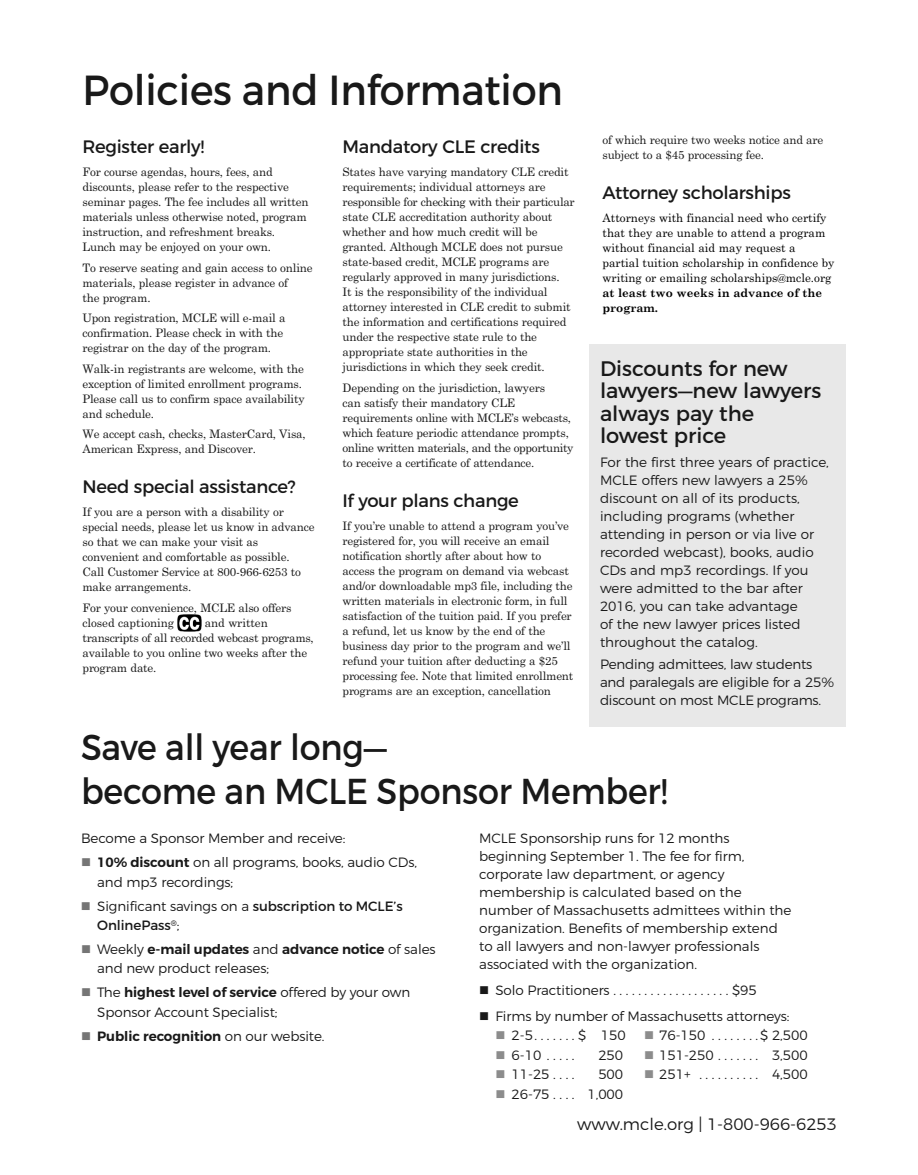
<style>
.page{position:relative;width:918px;height:1175px;background:#fff}
.page>*{position:absolute;margin:0;border:0;box-sizing:border-box;transform-origin:0 0}
.t1{font:42px "Montserrat";letter-spacing:-.005em;color:#191919;scale:.95 1}
.t2{font:36px/43.5px "Montserrat";letter-spacing:-.005em;color:#191919;scale:.93 1}
.t3{font:21px/22.5px "Montserrat";color:#191919}
.t4{font:18px "Montserrat";letter-spacing:-.015em;color:#191919}
.t5{font:300 16.5px "Montserrat";color:#191919}
.t6{font:300 13.5px/18px "Montserrat";letter-spacing:-.005em;color:#191919}
.t7{font:13.5px/19.5px "Montserrat";letter-spacing:-.005em;color:#191919}
.t8{font:600 13.5px "Montserrat";letter-spacing:-.005em;color:#191919}
.t9{font:11.7px/15px "Century Schoolbook";letter-spacing:-.015em;color:#191919}
.t10{font:11.7px/15px "Century Schoolbook";color:#000}
.t11{font:700 11.7px/15px "Century Schoolbook";color:#000}
.s1{color:#757575}
.s2{font-weight:600}
.s3{font-weight:300}
.s4{color:#8c8c8c}
</style>
<div class="page">
<img style="left:177px;top:614px;width:24px;height:17px">
<div style="left:590px;top:345px;width:256px;height:382px;background:#e8e8e8"></div>
<h1 class="t1" style="left:83px;top:74px;width:507px">Policies and Information</h1>
<p class="t9" style="left:603px;top:133px;width:222px">of which require two weeks notice and are subject to a $45 processing fee.</p>
<h3 class="t4" style="left:602px;top:186px;width:190px">Attorney scholarships</h3>
<p class="t10" style="left:602px;top:211px;width:233px">Attorneys with financial need who certify that they are unable to attend a program without financial aid may request a partial tuition scholarship in confidence by writing or emailing scholarships@mcle.org</p>
<p class="t11" style="left:602px;top:286px;width:221px">at least two weeks in advance of the program.</p>
<h3 class="t4" style="left:82px;top:140px;width:123px">Register early!</h3>
<p class="t9" style="left:82px;top:165px;width:228px">For course agendas, hours, fees, and discounts, please refer to the respective seminar pages. The fee includes all written materials unless otherwise noted, program instruction, and refreshment breaks.<br>Lunch may be enjoyed on your own.</p>
<p class="t9" style="left:82px;top:260px;width:232px">To reserve seating and gain access to online materials, please register in advance of<br>the program.</p>
<p class="t9" style="left:82px;top:311px;width:205px">Upon registration, MCLE will e-mail a confirmation. Please check in with the registrar on the day of the program.</p>
<p class="t9" style="left:82px;top:361px;width:224px">Walk-in registrants are welcome, with the exception of limited enrollment programs.<br>Please call us to confirm space availability and schedule.</p>
<p class="t9" style="left:82px;top:426px;width:225px">We accept cash, checks, MasterCard, Visa,<br>American Express, and Discover.</p>
<h3 class="t4" style="left:82px;top:479px;width:215px">Need special assistance?</h3>
<p class="t9" style="left:82px;top:504px;width:234px">If you are a person with a disability or special needs, please let us know in advance so that we can make your visit as convenient and comfortable as possible.<br>Call Customer Service at 800-966-6253 to make arrangements.</p>
<p class="t9" style="left:82px;top:600px;width:211px">For your convenience, MCLE also offers closed captioning</p>
<h3 class="t4" style="left:342px;top:140px;width:199px">Mandatory CLE credits</h3>
<p class="t9" style="left:342px;top:165px;width:234px">States have varying mandatory CLE credit requirements; individual attorneys are responsible for checking with their particular state CLE accreditation authority about whether and how much credit will be granted. Although MCLE does not pursue state-based credit, MCLE programs are regularly approved in many jurisdictions.<br>It is the responsibility of the individual attorney interested in CLE credit to submit the information and certifications required under the respective state rule to the appropriate state authorities in the jurisdictions in which they seek credit.</p>
<p class="t9" style="left:342px;top:380px;width:233px">Depending on the jurisdiction, lawyers<br>can satisfy their mandatory CLE requirements online with MCLE’s webcasts, which feature periodic attendance prompts, online written materials, and the opportunity to receive a certificate of attendance.</p>
<h3 class="t4" style="left:342px;top:493px;width:178px">If your plans change</h3>
<p class="t9" style="left:342px;top:518px;width:232px">If you’re unable to attend a program you’ve registered for, you will receive an email notification shortly after about how to access the program on demand via webcast and/or downloadable mp3 file, including the written materials in electronic form, in full satisfaction of the tuition paid. If you prefer a refund, let us know by the end of the business day prior to the program and we’ll refund your tuition after deducting a $25 processing fee. Note that limited enrollment programs are an exception, cancellation</p>
<h3 class="t3" style="left:600px;top:359px;width:223px">Discounts for new lawyers—new lawyers always pay the lowest price</h3>
<p class="t6" style="left:600px;top:454px;width:230px">For the first three years of practice,<br>MCLE offers new lawyers a 25% discount on all of its products, including programs (whether attending in person or via live or recorded webcast), books, audio<br>CDs and mp3 recordings. If you were admitted to the bar after<br>2016, you can take advantage<br>of the new lawyer prices listed throughout the catalog.</p>
<p class="t6" style="left:600px;top:656px;width:236px">Pending admittees, law students and paralegals are eligible for a 25% discount on most MCLE programs.</p>
<h2 class="t2" style="left:81px;top:728px;width:632px">Save all year long—<br>become an MCLE Sponsor Member!</h2>
<p class="t9" style="left:82px;top:615px;width:233px;text-indent:122px">and written transcripts of all recorded webcast programs, available to you online two weeks after the program date.</p>
<p class="t6" style="left:81px;top:830px;width:266px">Become a Sponsor Member and receive:</p>
<p class="t6" style="left:97px;top:853px;width:321px;line-height:19.5px;text-indent:-16px"><span class="s1">■</span> <span class="s2">10% discount</span> on all programs, books, audio CDs, and mp3 recordings;</p>
<p class="t7" style="left:97px;top:897px;width:307px;text-indent:-16px"><span class="s1">■</span> <span class="s3">Significant savings on a</span> subscription to MCLE’s<br>OnlinePass<sup>®</sup><span class="s3">;</span></p>
<p class="t6" style="left:97px;top:940px;width:340px;line-height:19.5px;text-indent:-16px"><span class="s1">■</span> Weekly <span class="s2">e-mail updates</span> and <span class="s2">advance notice</span> of sales and new product releases;</p>
<p class="t6" style="left:97px;top:983px;width:315px;line-height:19.5px;text-indent:-16px"><span class="s1">■</span> The <span class="s2">highest level of service</span> offered by your own<br>Sponsor Account Specialist;</p>
<p class="t8" style="left:81px;top:1030px;width:245px"><span class="s1">■</span> Public recognition <span class="s3">on our website.</span></p>
<p class="t6" style="left:479px;top:830px;width:314px">MCLE Sponsorship runs for 12 months beginning September 1. The fee for firm, corporate law department, or agency membership is calculated based on the number of Massachusetts admittees within the organization. Benefits of membership extend to all lawyers and non-lawyer professionals associated with the organization.</p>
<p class="t6" style="left:479px;top:982px;width:279px">■ Solo Practitioners . . . . . . . . . . . . . . . . . . . $95</p>
<p class="t6" style="left:479px;top:1008px;width:312px">■ Firms by number of Massachusetts attorneys:</p>
<p class="t6" style="left:495px;top:1027px;width:132px"><span class="s4">■</span> 2-5. . . . . . . $ 150</p>
<p class="t6" style="left:644px;top:1027px;width:165px"><span class="s4">■</span> 76-150 . . . . . . . .$ 2,500</p>
<p class="t6" style="left:495px;top:1047px;width:81px"><span class="s4">■</span> 6-10 . . . . .</p>
<p class="t6" style="left:598px;top:1047px;width:26px">250</p>
<p class="t6" style="left:644px;top:1047px;width:165px"><span class="s4">■</span> 151-250 . . . . . . . 3,500</p>
<p class="t6" style="left:495px;top:1066px;width:81px"><span class="s4">■</span> 11-25 . . . .</p>
<p class="t6" style="left:598px;top:1066px;width:26px">500</p>
<p class="t6" style="left:644px;top:1066px;width:165px"><span class="s4">■</span> 251+ . . . . . . . . . . 4,500</p>
<p class="t6" style="left:495px;top:1086px;width:129px"><span class="s4">■</span> 26-75 . . . . 1,000</p>
<h3 class="t5" style="left:577px;top:1118px;width:261px">www.mcle.org | 1-800-966-6253</h3>
</div>
